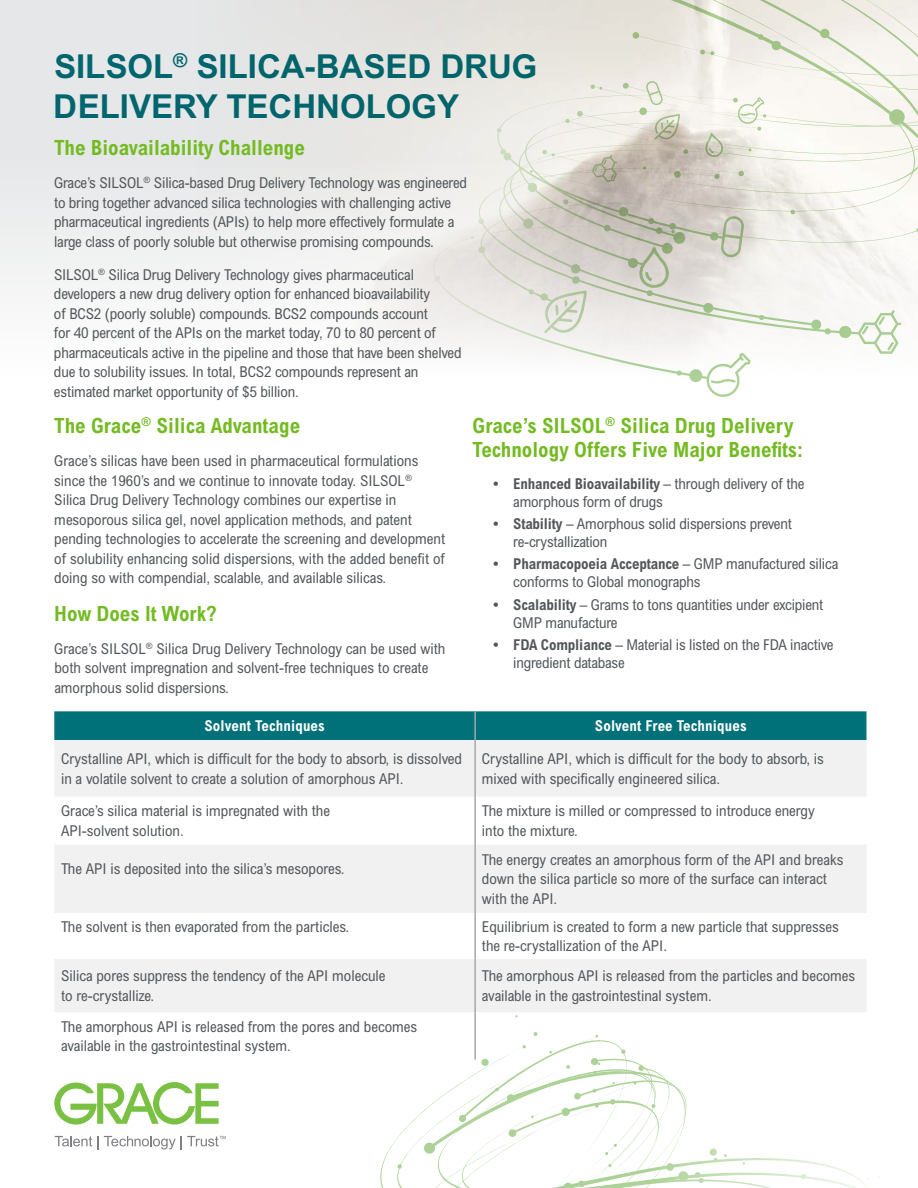
<style>
.page{position:relative;width:918px;height:1188px;background:#fff}
.page>*{position:absolute;margin:0;border:0;box-sizing:border-box;transform-origin:0 0}
.t1{font:700 33px/40.5px "Arial MT Std";color:#007079}
.t2{font:700 condensed 21px/24px "Arial MT Std";color:#74bb23}
.t3{font:condensed 15px/19.5px "Arial MT Std";color:#52575a}
.t4{font:700 condensed 15px "Arial MT Std";letter-spacing:.01em;color:#fff}
.s1{font-weight:700}
</style>
<div class="page">
<svg style="left:397px;top:1032px;width:483px;height:156px"></svg>
<div style="left:0;top:0;width:918px;height:378px;background:linear-gradient(to bottom,#e0e1e2,#fafafb)"></div>
<img style="left:193px;top:0;width:240px;height:378px">
<svg style="left:54px;top:1082px;width:165px;height:43px"></svg>
<svg style="left:55px;top:1136px;width:37px;height:10px"></svg>
<svg style="left:98px;top:1136px;width:128px;height:13px"></svg>
<svg style="left:399px;top:0;width:35px;height:225px;background:#e8e7e4"></svg>
<svg style="left:434px;top:0;width:37px;height:219px;background:#e9e7e4"></svg>
<svg style="left:433px;top:219px;width:38px;height:159px;fill:#f0eeec"></svg>
<svg style="left:434px;top:275px;width:6px;height:7px"></svg>
<svg style="left:471px;top:0;width:447px;height:397px"></svg>
<div style="left:54px;top:711px;width:812px;height:29px;background:#007079"></div>
<div style="left:54px;top:740px;width:812px;height:272px;background:#f1f1f2"></div>
<svg style="left:54px;top:797px;width:812px;height:162px"></svg>
<hr style="left:474px;top:711px;width:2px;height:29px;background:#a5a7aa">
<hr style="left:474px;top:740px;width:2px;height:57px;background:#a5a7aa">
<hr style="left:474px;top:797px;width:2px;height:47px;background:#a5a7aa">
<hr style="left:474px;top:844px;width:2px;height:69px;background:#a5a7aa">
<hr style="left:474px;top:913px;width:2px;height:46px;background:#a5a7aa">
<hr style="left:474px;top:959px;width:2px;height:53px;background:#a5a7aa">
<hr style="left:474px;top:1012px;width:2px;height:48px;background:#a5a7aa">
<h1 class="t1" style="left:54px;top:46px;width:485px">SILSOL<sup>®</sup> SILICA-BASED DRUG<br>DELIVERY TECHNOLOGY</h1>
<h2 class="t2" style="left:54px;top:136px;width:252px">The Bioavailability Challenge</h2>
<p class="t3" style="left:54px;top:173px;width:415px">Grace’s SILSOL<sup>®</sup> Silica-based Drug Delivery Technology was engineered to bring together advanced silica technologies with challenging active pharmaceutical ingredients (APIs) to help more effectively formulate a large class of poorly soluble but otherwise promising compounds.</p>
<p class="t3" style="left:54px;top:265px;width:409px">SILSOL<sup>®</sup> Silica Drug Delivery Technology gives pharmaceutical developers a new drug delivery option for enhanced bioavailability<br>of BCS2 (poorly soluble) compounds. BCS2 compounds account<br>for 40 percent of the APIs on the market today, 70 to 80 percent of pharmaceuticals active in the pipeline and those that have been shelved due to solubility issues. In total, BCS2 compounds represent an estimated market opportunity of $5 billion.</p>
<h2 class="t2" style="left:54px;top:414px;width:247px">The Grace<sup>®</sup> Silica Advantage</h2>
<p class="t3" style="left:54px;top:451px;width:392px">Grace’s silicas have been used in pharmaceutical formulations since the 1960’s and we continue to innovate today. SILSOL<sup>® </sup>Silica Drug Delivery Technology combines our expertise in mesoporous silica gel, novel application methods, and patent pending technologies to accelerate the screening and development of solubility enhancing solid dispersions, with the added benefit of doing so with compendial, scalable, and available silicas.</p>
<h2 class="t2" style="left:54px;top:601px;width:164px">How Does It Work?</h2>
<p class="t3" style="left:54px;top:638px;width:393px">Grace’s SILSOL<sup>®</sup> Silica Drug Delivery Technology can be used with both solvent impregnation and solvent-free techniques to create amorphous solid dispersions.</p>
<h2 class="t2" style="left:473px;top:414px;width:332px">Grace’s SILSOL<sup>®</sup> Silica Drug Delivery<br>Technology Offers Five Major Benefits:</h2>
<p class="t3" style="left:513px;top:474px;width:293px;line-height:18px;text-indent:-20px"><span class="s1">• Enhanced Bioavailability</span> – through delivery of the amorphous form of drugs</p>
<p class="t3" style="left:513px;top:514px;width:280px;line-height:18px;text-indent:-20px"><span class="s1">• Stability</span> – Amorphous solid dispersions prevent re-crystallization</p>
<p class="t3" style="left:513px;top:555px;width:327px;line-height:18px;text-indent:-20px"><span class="s1">• Pharmacopoeia Acceptance</span> – GMP manufactured silica conforms to Global monographs</p>
<p class="t3" style="left:513px;top:595px;width:312px;line-height:18px;text-indent:-20px"><span class="s1">• Scalability</span> – Grams to tons quantities under excipient<br>GMP manufacture</p>
<p class="t3" style="left:513px;top:635px;width:322px;line-height:18px;text-indent:-20px"><span class="s1">• FDA Compliance</span> – Material is listed on the FDA inactive ingredient database</p>
<p class="t4" style="left:205px;top:717px;width:122px">Solvent Techniques</p>
<p class="t4" style="left:595px;top:717px;width:153px">Solvent Free Techniques</p>
<p class="t3" style="left:61px;top:749px;width:402px">Crystalline API, which is difficult for the body to absorb, is dissolved in a volatile solvent to create a solution of amorphous API.</p>
<p class="t3" style="left:482px;top:749px;width:343px">Crystalline API, which is difficult for the body to absorb, is mixed with specifically engineered silica.</p>
<p class="t3" style="left:61px;top:801px;width:271px">Grace’s silica material is impregnated with the<br>API-solvent solution.</p>
<p class="t3" style="left:482px;top:801px;width:334px">The mixture is milled or compressed to introduce energy into the mixture.</p>
<p class="t3" style="left:61px;top:859px;width:285px">The API is deposited into the silica’s mesopores.</p>
<p class="t3" style="left:482px;top:849px;width:363px">The energy creates an amorphous form of the API and breaks down the silica particle so more of the surface can interact with the API.</p>
<p class="t3" style="left:61px;top:916px;width:290px">The solvent is then evaporated from the particles.</p>
<p class="t3" style="left:482px;top:916px;width:358px">Equilibrium is created to form a new particle that suppresses the re-crystallization of the API.</p>
<p class="t3" style="left:61px;top:966px;width:326px">Silica pores suppress the tendency of the API molecule to re-crystallize.</p>
<p class="t3" style="left:482px;top:966px;width:375px">The amorphous API is released from the particles and becomes available in the gastrointestinal system.</p>
<p class="t3" style="left:61px;top:1016px;width:358px">The amorphous API is released from the pores and becomes available in the gastrointestinal system.</p>
</div>
